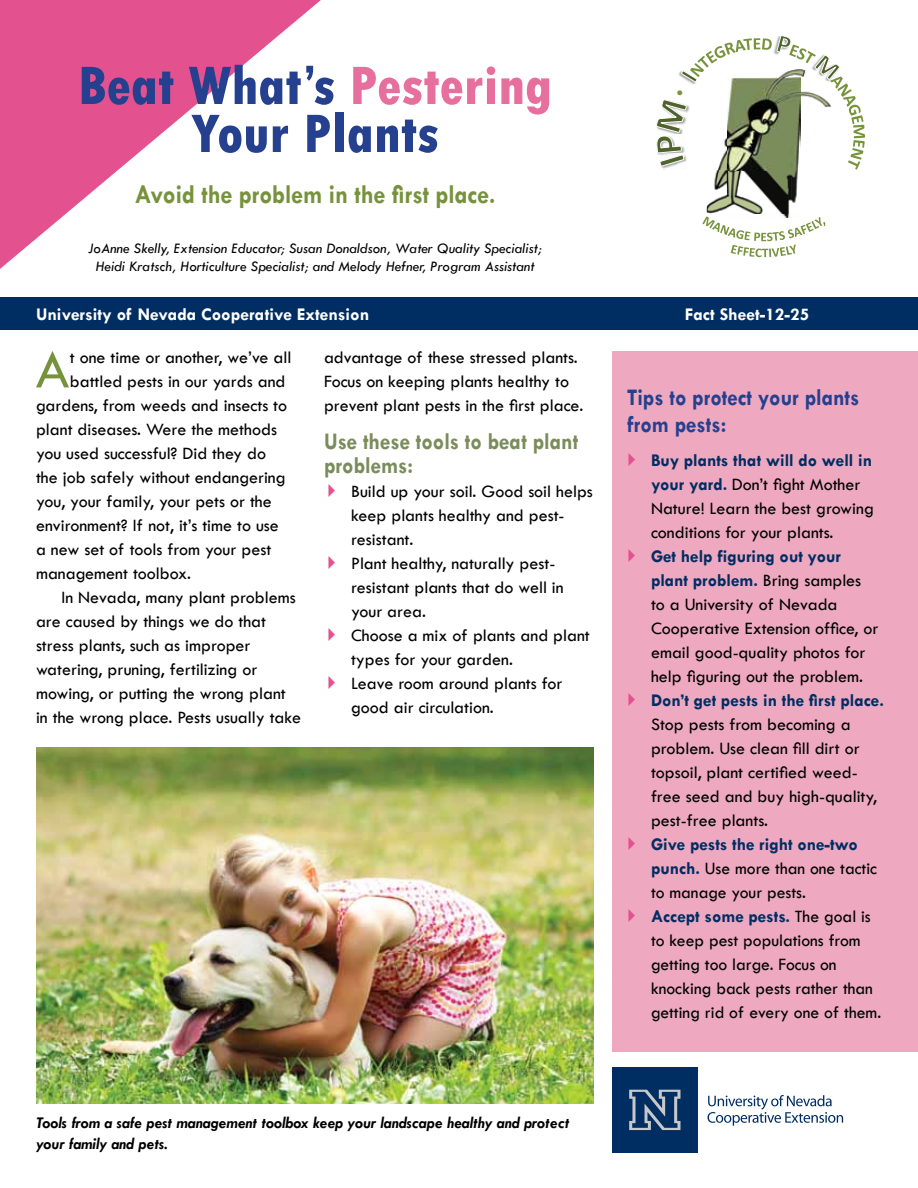
<style>
.page{position:relative;width:918px;height:1188px;background:#fff}
.page>*{position:absolute;margin:0;border:0;box-sizing:border-box;transform-origin:0 0}
.t1{font:800 condensed 57px/48px "Tw Cen";color:#25408f;text-align:center}
.t2{font:56.55px "Tw Cen";color:#77923c}
.t3{font:700 27px "Tw Cen";color:#77923c;scale:.9 1}
.t4{font:700 24px/24px "Tw Cen";color:#7b8c5b;scale:.9 1}
.t5{font:700 24px/27px "Tw Cen";color:#25408f;scale:.9 1}
.t6{font:18px/24px "Tw Cen";color:#000}
.t7{font:700 18px "Tw Cen";color:#fff}
.t8{font:700 18px "Tw Cen";color:#002d62}
.t9{font:italic 700 16.5px/21px "Tw Cen";color:#000}
.t10{font:italic 15px/18px "Tw Cen";color:#000;text-align:center}
.t11{font:700 11.4px "Calibri";color:#77933c}
.s1{color:#e76f9d}
.s2{font-weight:700;color:#002d62}
</style>
<div class="page">
<div style="left:0;top:297px;width:918px;height:33px;background:#002d62"></div>
<svg style="left:0;top:0;width:321px;height:269px;fill:#e3528e"></svg>
<div style="left:612px;top:351px;width:306px;height:701px;background:#eea8c0"></div>
<img style="left:707px;top:170px;width:92px;height:44px">
<svg style="left:656px;top:36px;width:209px;height:134px"></svg>
<svg style="left:702px;top:217px;width:123px;height:40px"></svg>
<div style="left:612px;top:1067px;width:86px;height:86px;background:#002d62"></div>
<svg style="left:629px;top:1090px;width:51px;height:40px"></svg>
<svg style="left:708px;top:1095px;width:135px;height:31px"></svg>
<img style="left:36px;top:747px;width:558px;height:357px">
<h1 class="t1" style="left:78px;top:62px;width:476px">Beat What’s <span class="s1">Pestering<br></span>Your Plants</h1>
<h3 class="t3" style="left:135px;top:178px;width:402px">Avoid the problem in the first place.</h3>
<p class="t10" style="left:88px;top:239px;width:455px">JoAnne Skelly, Extension Educator; Susan Donaldson, Water Quality Specialist;<br>Heidi Kratsch, Horticulture Specialist; and Melody Hefner, Program Assistant</p>
<p class="t11" style="left:677px;top:85px;width:8px">●</p>
<p class="t7" style="left:36px;top:304px;width:335px">University of Nevada Cooperative Extension</p>
<p class="t7" style="left:685px;top:304px;width:126px">Fact Sheet-12-25</p>
<h2 class="t2" style="left:36px;top:336px;width:36px">A</h2>
<p class="t6" style="left:70px;top:346px;width:223px">t one time or another, we’ve all</p>
<p class="t6" style="left:70px;top:370px;width:217px">battled pests in our yards and</p>
<p class="t6" style="left:36px;top:394px;width:253px">gardens, from weeds and insects to</p>
<p class="t6" style="left:36px;top:418px;width:243px">plant diseases. Were the methods</p>
<p class="t6" style="left:36px;top:442px;width:232px">you used successful? Did they do</p>
<p class="t6" style="left:36px;top:466px;width:251px">the job safely without endangering</p>
<p class="t6" style="left:36px;top:490px;width:237px">you, your family, your pets or the</p>
<p class="t6" style="left:36px;top:514px;width:244px">environment? If not, it’s time to use</p>
<p class="t6" style="left:36px;top:538px;width:237px">a new set of tools from your pest</p>
<p class="t6" style="left:36px;top:562px;width:157px">management toolbox.</p>
<p class="t6" style="left:62px;top:586px;width:236px">In Nevada, many plant problems</p>
<p class="t6" style="left:36px;top:610px;width:232px">are caused by things we do that</p>
<p class="t6" style="left:36px;top:634px;width:216px">stress plants, such as improper</p>
<p class="t6" style="left:36px;top:658px;width:223px">watering, pruning, fertilizing or</p>
<p class="t6" style="left:36px;top:682px;width:251px">mowing, or putting the wrong plant</p>
<p class="t6" style="left:36px;top:706px;width:267px">in the wrong place. Pests usually take</p>
<p class="t6" style="left:324px;top:346px;width:261px">advantage of these stressed plants.<br>Focus on keeping plants healthy to prevent plant pests in the first place.</p>
<h3 class="t4" style="left:324px;top:429px;width:284px">Use these tools to beat plant problems:</h3>
<p class="t6" style="left:351px;top:479px;width:243px">Build up your soil. Good soil helps keep plants healthy and pest&shy;resistant.<br>Plant healthy, naturally pest&shy;resistant plants that do well in your area.<br>Choose a mix of plants and plant types for your garden.<br>Leave room around plants for good air circulation.</p>
<h3 class="t5" style="left:627px;top:384px;width:260px">Tips to protect your plants from pests:</h3>
<p class="t6" style="left:651px;top:448px;width:224px"><span class="s2">Buy plants that will do well in your yard.</span> Don’t fight Mother<br>Nature! Learn the best growing conditions for your plants.</p>
<p class="t6" style="left:651px;top:544px;width:229px"><span class="s2">Get help figuring out your plant problem.</span> Bring samples to a University of Nevada<br>Cooperative Extension office, or email good-quality photos for help figuring out the problem.</p>
<p class="t8" style="left:651px;top:690px;width:235px">Don’t get pests in the first place.</p>
<p class="t6" style="left:651px;top:712px;width:228px">Stop pests from becoming a problem. Use clean fill dirt or topsoil, plant certified weed&shy;free seed and buy high-quality, pest-free plants.</p>
<p class="t6" style="left:651px;top:832px;width:232px"><span class="s2">Give pests the right one-two punch.</span> Use more than one tactic to manage your pests.<br><span class="s2">Accept some pests.</span> The goal is to keep pest populations from getting too large. Focus on knocking back pests rather than getting rid of every one of them.</p>
<p class="t9" style="left:36px;top:1112px;width:535px">Tools from a safe pest management toolbox keep your landscape healthy and protect your family and pets.</p>
</div>
